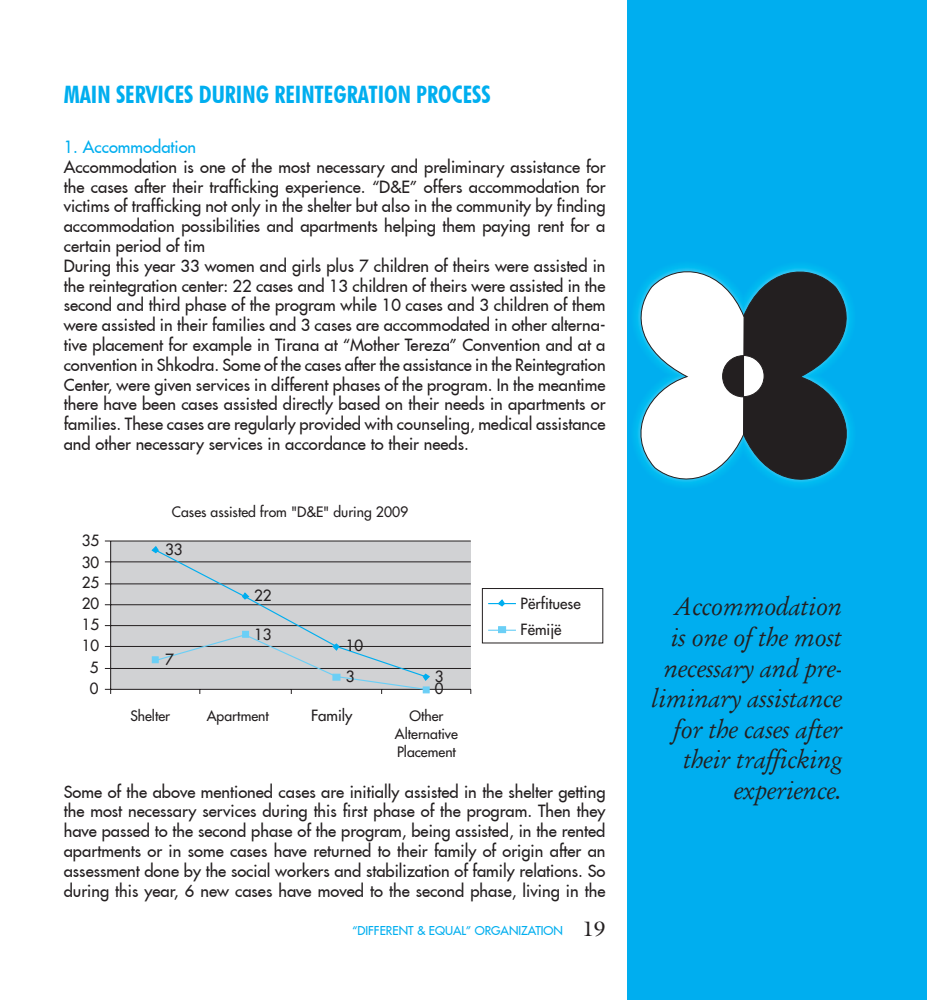
<style>
.page{position:relative;width:927px;height:1000px;background:#fff}
.page>*{position:absolute;margin:0;border:0;box-sizing:border-box;transform-origin:0 0}
.t1{font:italic 25.5px/30.6px "Garamond";color:#231f20;text-align:right}
.t2{font:700 condensed 24px "Futura BT";color:#00aeef}
.t3{font:16.5px/19.8px "Fujiyama 2 Plain";color:#231f20}
.t4{font:16.5px "Fujiyama 2 Plain";color:#00aeef}
.t5{font:15px/25.5px "Fujiyama 2 Plain";color:#231f20}
.t6{font:13.95px/18px "Fujiyama 2 Plain";color:#231f20;text-align:center}
.t7{font:12px "Fujiyama 2 Plain";color:#00aeef}
.s1{font-family:"Galliard";font-size:21px;color:#231f20}
</style>
<div class="page">
<div style="left:628px;top:0;width:299px;height:999px;background:#00aeef"></div>
<img style="left:636px;top:266px;width:215px;height:218px">
<svg style="left:640px;top:271px;width:207px;height:209px;background:#74939e"></svg>
<div style="left:111px;top:541px;width:360px;height:148px;background:#d1d2d4"></div>
<hr style="left:111px;top:668px;width:360px;height:1px;background:#231f20">
<hr style="left:111px;top:646px;width:360px;height:1px;background:#231f20">
<hr style="left:111px;top:625px;width:360px;height:1px;background:#231f20">
<hr style="left:111px;top:604px;width:360px;height:1px;background:#231f20">
<hr style="left:111px;top:583px;width:360px;height:1px;background:#231f20">
<hr style="left:111px;top:561px;width:360px;height:1px;background:#231f20">
<hr style="left:111px;top:540px;width:360px;height:1px;background:#231f20">
<hr style="left:110px;top:541px;width:1px;height:148px;background:#231f20">
<hr style="left:111px;top:689px;width:360px;height:1px;background:#231f20">
<svg style="left:151px;top:546px;width:280px;height:147px"></svg>
<div style="left:152px;top:656px;width:7px;height:7px;background:#6bcff6;border:1px solid #6bcff6"></div>
<div style="left:242px;top:630px;width:7px;height:7px;background:#6bcff6;border:1px solid #6bcff6"></div>
<div style="left:332px;top:673px;width:9px;height:7px;background:#6bcff6;border:1px solid #6bcff6"></div>
<div style="left:423px;top:686px;width:7px;height:7px;background:#6bcff6;border:1px solid #6bcff6"></div>
<div style="left:482px;top:588px;width:121px;height:55px;border:1px solid #231f20"></div>
<svg style="left:488px;top:599px;width:28px;height:8px"></svg>
<svg style="left:488px;top:629px;width:28px;height:1px"></svg>
<div style="left:498px;top:626px;width:8px;height:7px;background:#6bcff6;border:1px solid #6bcff6"></div>
<h2 class="t2" style="left:64px;top:80px;width:428px">MAIN SERVICES DURING REINTEGRATION PROCESS</h2>
<p class="t4" style="left:64px;top:136px;width:134px">1. Accommodation</p>
<p class="t3" style="left:64px;top:156px;width:543px">Accommodation is one of the most necessary and preliminary assistance for the cases after their trafficking experience. “D&amp;E” offers accommodation for victims of trafficking not only in the shelter but also in the community by finding accommodation possibilities and apartments helping them paying rent for a certain period of tim<br>During this year 33 women and girls plus 7 children of theirs were assisted in the reintegration center: 22 cases and 13 children of theirs were assisted in the second and third phase of the program while 10 cases and 3 children of them were assisted in their families and 3 cases are accommodated in other alterna&shy;tive placement for example in Tirana at “Mother Tereza” Convention and at a convention in Shkodra. Some of the cases after the assistance in the Reintegration Center, were given services in different phases of the program. In the meantime there have been cases assisted directly based on their needs in apartments or families. These cases are regularly provided with counseling, medical assistance and other necessary services in accordance to their needs.</p>
<p class="t5" style="left:82px;top:529px;width:19px">35</p>
<p class="t5" style="left:82px;top:551px;width:19px">30</p>
<p class="t5" style="left:82px;top:572px;width:19px">25</p>
<p class="t5" style="left:82px;top:592px;width:19px">20</p>
<p class="t5" style="left:82px;top:613px;width:19px">15</p>
<p class="t5" style="left:82px;top:634px;width:19px">10</p>
<p class="t6" style="left:172px;top:504px;width:238px">Cases assisted from "D&amp;E" during 2009</p>
<p class="t5" style="left:165px;top:538px;width:19px">33</p>
<p class="t5" style="left:254px;top:584px;width:19px">22</p>
<p class="t5" style="left:346px;top:634px;width:19px">10</p>
<p class="t5" style="left:254px;top:623px;width:19px">13</p>
<p class="t5" style="left:165px;top:648px;width:10px">7</p>
<p class="t5" style="left:90px;top:656px;width:10px">5</p>
<p class="t5" style="left:346px;top:665px;width:10px">3</p>
<p class="t5" style="left:435px;top:665px;width:10px">3</p>
<p class="t5" style="left:90px;top:677px;width:10px">0</p>
<p class="t5" style="left:435px;top:677px;width:10px">0</p>
<p class="t6" style="left:130px;top:708px;width:41px">Shelter</p>
<p class="t6" style="left:207px;top:708px;width:64px">Apartment</p>
<p class="t5" style="left:311px;top:704px;width:43px">Family</p>
<p class="t6" style="left:395px;top:708px;width:64px">Other<br>Alternative<br>Placement</p>
<p class="t5" style="left:521px;top:592px;width:62px">Përfituese<br>Fëmijë</p>
<p class="t3" style="left:64px;top:781px;width:543px;text-align:justify">Some of the above mentioned cases are initially assisted in the shelter getting the most necessary services during this first phase of the program. Then they have passed to the second phase of the program, being assisted, in the rented apartments or in some cases have returned to their family of origin after an assessment done by the social workers and stabilization of family relations. So during this year, 6 new cases have moved to the second phase, living in the</p>
<p class="t7" style="left:352px;top:922px;width:255px">“DIFFERENT &amp; EQUAL” ORGANIZATION <span class="s1">19</span></p>
<h1 class="t1" style="left:651px;top:591px;width:192px">Accommodation<br>is one of the most necessary and pre&shy;liminary assistance for the cases after their trafficking experience.</h1>
</div>
